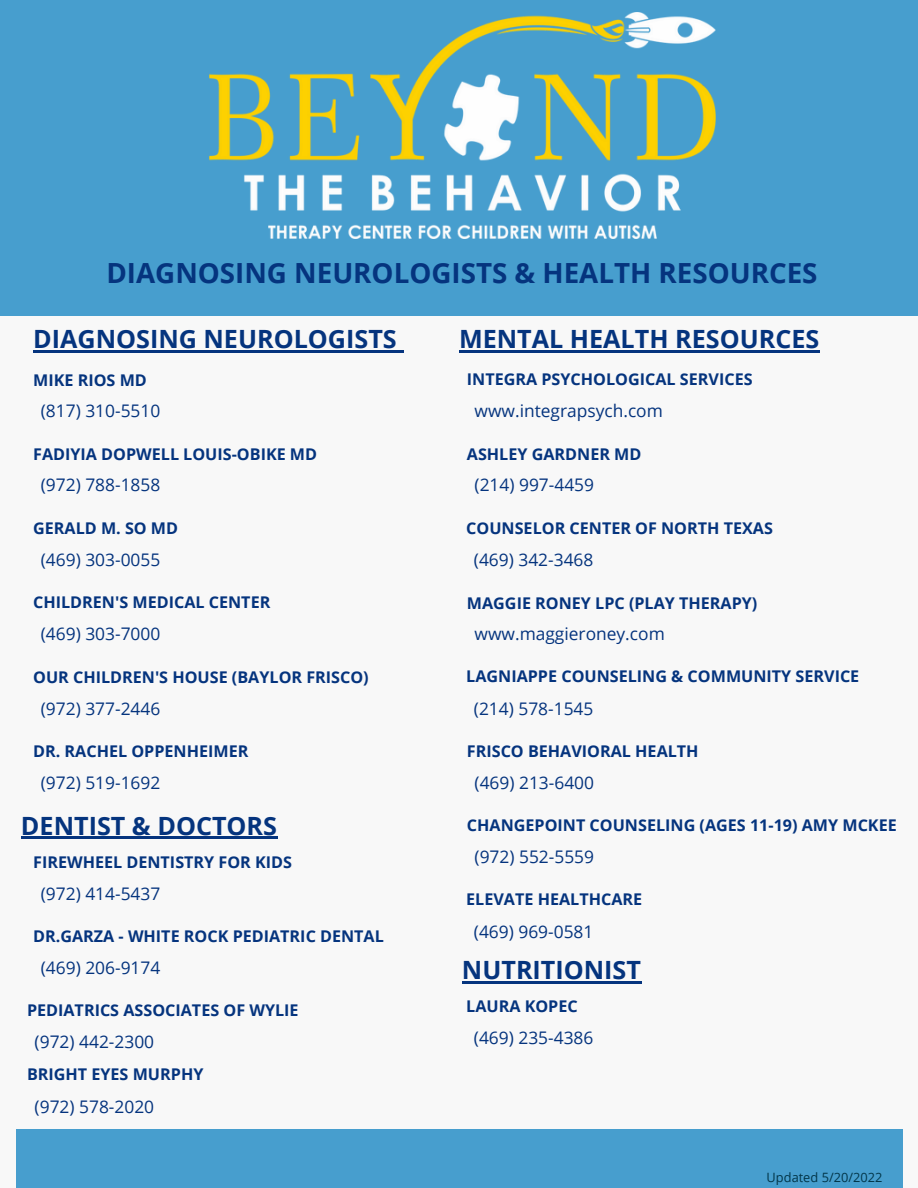
<style>
.page{position:relative;width:918px;height:1188px;background:#f8f8f8}
.page>*{position:absolute;margin:0;border:0;box-sizing:border-box;transform-origin:0 0}
.t1{font:700 27.75px "Open Sans";color:#05347e}
.t2{font:700 25.2px "Open Sans";color:#05347e}
.t3{font:17.4px "Open Sans";color:#05347e}
.t4{font:700 16.2px "Open Sans";color:#05347e}
.t5{font:12.75px "Open Sans";color:#023649}
</style>
<div class="page">
<div style="left:0;top:0;width:918px;height:316px;background:#479ece"></div>
<div style="left:16px;top:1129px;width:887px;height:59px;background:#479ece"></div>
<img style="left:209px;top:13px;width:506px;height:226px">
<hr style="left:33px;top:350px;width:364px;height:2px;background:#05347e">
<svg style="left:397px;top:350px;width:6px;height:2px"></svg>
<hr style="left:459px;top:350px;width:360px;height:2px;background:#05347e">
<hr style="left:21px;top:837px;width:256px;height:2px;background:#05347e">
<hr style="left:462px;top:981px;width:179px;height:2px;background:#05347e">
<h1 class="t1" style="left:106px;top:254px;width:713px">DIAGNOSING NEUROLOGISTS &amp; HEALTH RESOURCES</h1>
<h2 class="t2" style="left:33px;top:321px;width:365px">DIAGNOSING NEUROLOGISTS</h2>
<h2 class="t2" style="left:459px;top:321px;width:362px">MENTAL HEALTH RESOURCES</h2>
<p class="t4" style="left:33px;top:368px;width:115px">MIKE RIOS MD</p>
<p class="t4" style="left:467px;top:368px;width:287px">INTEGRA PSYCHOLOGICAL SERVICES</p>
<p class="t3" style="left:41px;top:399px;width:121px">(817) 310-5510</p>
<p class="t3" style="left:475px;top:399px;width:190px">www.integrapsych.com</p>
<p class="t4" style="left:33px;top:443px;width:286px">FADIYIA DOPWELL LOUIS-OBIKE MD</p>
<p class="t4" style="left:467px;top:443px;width:176px">ASHLEY GARDNER MD</p>
<p class="t3" style="left:41px;top:473px;width:121px">(972) 788-1858</p>
<p class="t3" style="left:475px;top:473px;width:121px">(214) 997-4459</p>
<p class="t4" style="left:33px;top:516px;width:147px">GERALD M. SO MD</p>
<p class="t4" style="left:466px;top:517px;width:308px">COUNSELOR CENTER OF NORTH TEXAS</p>
<p class="t3" style="left:41px;top:547px;width:121px">(469) 303-0055</p>
<p class="t3" style="left:474px;top:547px;width:121px">(469) 342-3468</p>
<p class="t4" style="left:33px;top:591px;width:239px">CHILDREN'S MEDICAL CENTER</p>
<p class="t4" style="left:467px;top:591px;width:292px">MAGGIE RONEY LPC (PLAY THERAPY)</p>
<p class="t3" style="left:41px;top:622px;width:121px">(469) 303-7000</p>
<p class="t3" style="left:475px;top:622px;width:192px">www.maggieroney.com</p>
<p class="t4" style="left:33px;top:666px;width:337px">OUR CHILDREN'S HOUSE (BAYLOR FRISCO)</p>
<p class="t4" style="left:466px;top:665px;width:395px">LAGNIAPPE COUNSELING &amp; COMMUNITY SERVICE</p>
<p class="t3" style="left:41px;top:696px;width:121px">(972) 377-2446</p>
<p class="t3" style="left:474px;top:696px;width:121px">(214) 578-1545</p>
<p class="t4" style="left:33px;top:739px;width:217px">DR. RACHEL OPPENHEIMER</p>
<p class="t4" style="left:467px;top:739px;width:233px">FRISCO BEHAVIORAL HEALTH</p>
<p class="t3" style="left:41px;top:770px;width:121px">(972) 519-1692</p>
<p class="t3" style="left:475px;top:770px;width:121px">(469) 213-6400</p>
<h2 class="t2" style="left:21px;top:808px;width:258px">DENTIST &amp; DOCTORS</h2>
<p class="t4" style="left:467px;top:814px;width:431px">CHANGEPOINT COUNSELING (AGES 11-19) AMY MCKEE</p>
<p class="t4" style="left:33px;top:850px;width:260px">FIREWHEEL DENTISTRY FOR KIDS</p>
<p class="t3" style="left:475px;top:845px;width:121px">(972) 552-5559</p>
<p class="t3" style="left:41px;top:881px;width:121px">(972) 414-5437</p>
<p class="t4" style="left:466px;top:888px;width:178px">ELEVATE HEALTHCARE</p>
<p class="t4" style="left:33px;top:925px;width:352px">DR.GARZA - WHITE ROCK PEDIATRIC DENTAL</p>
<p class="t3" style="left:474px;top:919px;width:121px">(469) 969-0581</p>
<p class="t3" style="left:41px;top:956px;width:121px">(469) 206-9174</p>
<h2 class="t2" style="left:462px;top:952px;width:181px">NUTRITIONIST</h2>
<p class="t4" style="left:27px;top:999px;width:273px">PEDIATRICS ASSOCIATES OF WYLIE</p>
<p class="t4" style="left:466px;top:994px;width:113px">LAURA KOPEC</p>
<p class="t3" style="left:35px;top:1030px;width:121px">(972) 442-2300</p>
<p class="t3" style="left:474px;top:1025px;width:121px">(469) 235-4386</p>
<p class="t4" style="left:27px;top:1063px;width:178px">BRIGHT EYES MURPHY</p>
<p class="t3" style="left:35px;top:1094px;width:121px">(972) 578-2020</p>
<p class="t5" style="left:767px;top:1168px;width:117px">Updated 5/20/2022</p>
</div>
